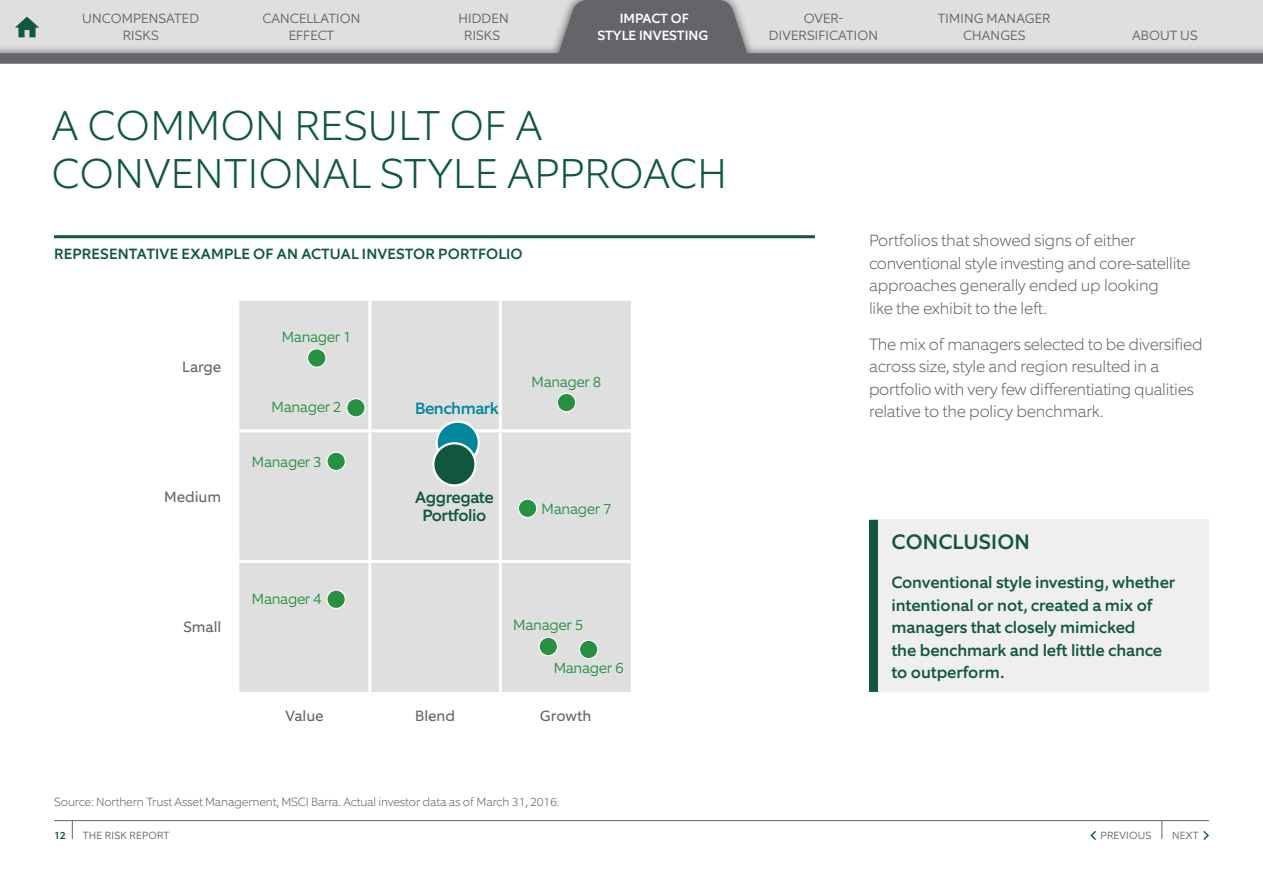
<style>
.page{position:relative;width:1263px;height:893px;background:#fff}
.page>*{position:absolute;margin:0;border:0;box-sizing:border-box;transform-origin:0 0}
.Section_Titles{font:200 42px/48px "Equip";letter-spacing:.01em;color:#115740}
.Subhead{font:500 21px "Equip";letter-spacing:.01em;color:#115740}
.Body{font:200 16.5px/22.5px "Equip";letter-spacing:-.015em;color:#646469}
.Conclusion{font:500 16.5px/22.5px "Equip";letter-spacing:-.005em;color:#115740}
.Conclusion-2{font:500 16.5px/18px "Equip";letter-spacing:-.025em;color:#115740;text-align:center}
.t1{font:500 16.5px "Equip";letter-spacing:-.025em;color:#00879b}
.t2{font:300 15px "Equip";letter-spacing:-.025em;color:#289141}
.Exhibit_Title_2{font:500 15px "Equip";letter-spacing:.01em;color:#115740}
.Section_Titles-2{font:15px "Equip";color:#646469}
.t3{font:300 13.5px/16.5px "Equip";color:#646469;text-align:center}
.t4{font:500 13.5px/16.5px "Equip";color:#fff;text-align:center}
.Source{font:200 12px "Equip";letter-spacing:-.01em;color:#646469}
.t5{font:300 10.5px "Equip";letter-spacing:.01em;color:#646469}
.t6{font:500 10.5px "Equip";color:#115740}
</style>
<div class="page">
<svg style="left:0;top:0;width:1263px;height:64px;background:#b9b9ba"></svg>
<hr style="left:54px;top:820px;width:1155px;height:1px;background:#646469">
<svg style="left:1203px;top:831px;width:6px;height:9px"></svg>
<svg style="left:1090px;top:831px;width:6px;height:9px"></svg>
<svg style="left:72px;top:821px;width:1px;height:18px"></svg>
<svg style="left:1161px;top:821px;width:1px;height:18px"></svg>
<hr style="left:54px;top:235px;width:761px;height:3px;background:#115740">
<div style="left:239px;top:301px;width:392px;height:391px;background:#dfdfdf"></div>
<hr style="left:368px;top:301px;width:3px;height:128px;background:#fff">
<hr style="left:499px;top:301px;width:3px;height:128px;background:#fff">
<hr style="left:239px;top:429px;width:131px;height:3px;background:#fff">
<hr style="left:370px;top:429px;width:130px;height:3px;background:#fff">
<hr style="left:368px;top:432px;width:3px;height:128px;background:#fff">
<hr style="left:500px;top:429px;width:131px;height:3px;background:#fff">
<hr style="left:499px;top:432px;width:3px;height:128px;background:#fff">
<hr style="left:239px;top:560px;width:131px;height:3px;background:#fff">
<hr style="left:370px;top:560px;width:130px;height:3px;background:#fff">
<hr style="left:368px;top:563px;width:3px;height:129px;background:#fff">
<hr style="left:500px;top:560px;width:131px;height:3px;background:#fff">
<hr style="left:499px;top:563px;width:3px;height:129px;background:#fff">
<div style="left:308px;top:349px;width:18px;height:18px;background:#289141;border-radius:50%"></div>
<div style="left:307px;top:348px;width:19px;height:20px;border:1px solid #fff;border-radius:50%"></div>
<div style="left:557px;top:393px;width:19px;height:19px;background:#289141;border-radius:50%"></div>
<div style="left:557px;top:393px;width:19px;height:19px;border:1px solid #fff;border-radius:50%"></div>
<div style="left:579px;top:640px;width:19px;height:19px;background:#289141;border-radius:50%"></div>
<div style="left:579px;top:640px;width:19px;height:19px;border:1px solid #fff;border-radius:50%"></div>
<div style="left:539px;top:637px;width:18px;height:19px;background:#289141;border-radius:50%"></div>
<div style="left:538px;top:637px;width:20px;height:19px;border:1px solid #fff;border-radius:50%"></div>
<div style="left:347px;top:399px;width:18px;height:18px;background:#289141;border-radius:50%"></div>
<div style="left:346px;top:398px;width:20px;height:19px;border:1px solid #fff;border-radius:50%"></div>
<div style="left:437px;top:422px;width:42px;height:42px;background:#00879b;border-radius:50%"></div>
<div style="left:435px;top:420px;width:45px;height:45px;border:2px solid #fff;border-radius:50%"></div>
<div style="left:433px;top:443px;width:42px;height:42px;background:#115740;border-radius:50%"></div>
<div style="left:432px;top:442px;width:45px;height:45px;border:2px solid #fff;border-radius:50%"></div>
<div style="left:327px;top:452px;width:18px;height:19px;background:#289141;border-radius:50%"></div>
<div style="left:326px;top:452px;width:20px;height:19px;border:1px solid #fff;border-radius:50%"></div>
<div style="left:518px;top:499px;width:19px;height:18px;background:#289141;border-radius:50%"></div>
<div style="left:518px;top:499px;width:19px;height:19px;border:1px solid #fff;border-radius:50%"></div>
<div style="left:327px;top:590px;width:18px;height:18px;background:#289141;border-radius:50%"></div>
<div style="left:326px;top:589px;width:20px;height:20px;border:1px solid #fff;border-radius:50%"></div>
<div style="left:873px;top:520px;width:336px;height:172px;background:#efefef"></div>
<div style="left:869px;top:520px;width:9px;height:172px;background:#115740"></div>
<p class="t3" style="left:82px;top:10px;width:119px">UNCOMPENSATED<br>RISKS</p>
<p class="t3" style="left:262px;top:10px;width:100px">CANCELLATION<br>EFFECT</p>
<p class="t3" style="left:458px;top:10px;width:52px">HIDDEN<br>RISKS</p>
<p class="t3" style="left:769px;top:10px;width:111px">OVER-<br>DIVERSIFICATION</p>
<p class="t3" style="left:938px;top:10px;width:114px">TIMING MANAGER<br>CHANGES</p>
<p class="t4" style="left:597px;top:10px;width:112px">IMPACT OF<br>STYLE INVESTING</p>
<p class="Section_Titles" style="left:52px;top:101px;width:677px">A COMMON RESULT OF A<br>CONVENTIONAL STYLE APPROACH</p>
<p class="t3" style="left:1132px;top:27px;width:67px">ABOUT US</p>
<p class="Exhibit_Title_2" style="left:54px;top:244px;width:470px">REPRESENTATIVE EXAMPLE OF AN ACTUAL INVESTOR PORTFOLIO</p>
<p class="Section_Titles-2" style="left:182px;top:357px;width:41px">Large</p>
<p class="Section_Titles-2" style="left:164px;top:487px;width:59px">Medium</p>
<p class="Section_Titles-2" style="left:183px;top:618px;width:39px">Small</p>
<p class="t2" style="left:282px;top:328px;width:72px">Manager 1</p>
<p class="t2" style="left:272px;top:397px;width:72px">Manager 2</p>
<p class="t2" style="left:252px;top:452px;width:72px">Manager 3</p>
<p class="t2" style="left:252px;top:589px;width:72px">Manager 4</p>
<p class="t1" style="left:415px;top:398px;width:85px">Benchmark</p>
<p class="Conclusion-2" style="left:415px;top:488px;width:80px">Aggregate<br>Portfolio</p>
<p class="t2" style="left:531px;top:372px;width:72px">Manager 8</p>
<p class="t2" style="left:542px;top:499px;width:72px">Manager 7</p>
<p class="t2" style="left:513px;top:616px;width:72px">Manager 5</p>
<p class="t2" style="left:554px;top:659px;width:72px">Manager 6</p>
<p class="Section_Titles-2" style="left:285px;top:706px;width:40px">Value</p>
<p class="Section_Titles-2" style="left:415px;top:706px;width:42px">Blend</p>
<p class="Section_Titles-2" style="left:540px;top:706px;width:53px">Growth</p>
<p class="Source" style="left:54px;top:794px;width:507px">Source: Northern Trust Asset Management, MSCI Barra. Actual investor data as of March 31, 2016.</p>
<p class="Body" style="left:869px;top:229px;width:323px">Portfolios that showed signs of either conventional style investing and core-satellite approaches generally ended up looking<br>like the exhibit to the left.</p>
<p class="Body" style="left:869px;top:332px;width:335px">The mix of managers selected to be diversified across size, style and region resulted in a portfolio with very few differentiating qualities relative to the policy benchmark.</p>
<p class="Subhead" style="left:891px;top:528px;width:140px">CONCLUSION</p>
<p class="Conclusion" style="left:891px;top:571px;width:285px">Conventional style investing, whether intentional or not, created a mix of managers that closely mimicked<br>the benchmark and left little chance to outperform.</p>
<p class="t6" style="left:54px;top:829px;width:13px">12</p>
<p class="t5" style="left:83px;top:829px;width:88px">THE RISK REPORT</p>
<p class="t5" style="left:1100px;top:829px;width:52px">PREVIOUS</p>
<p class="t5" style="left:1172px;top:829px;width:28px">NEXT</p>
</div>
